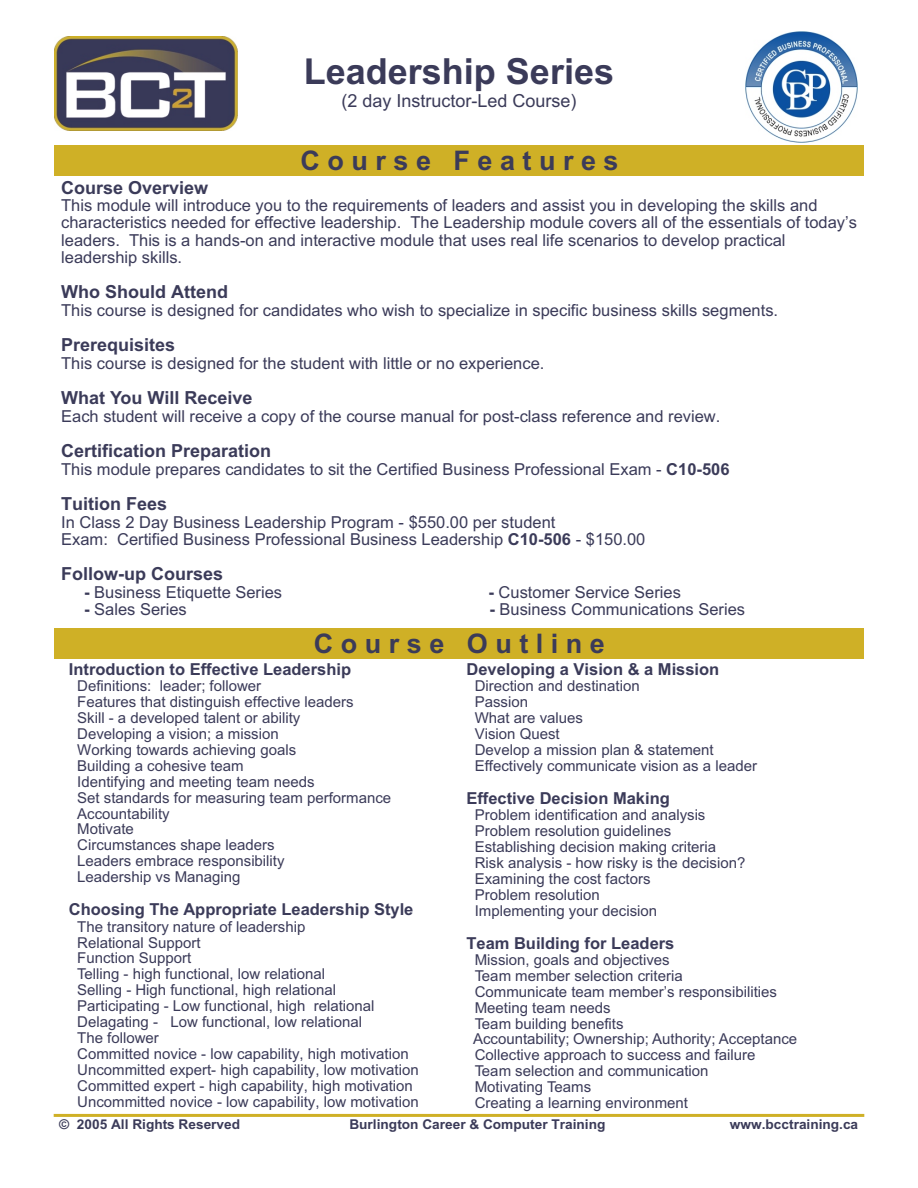
<style>
.page{position:relative;width:918px;height:1188px;background:#fff}
.page>*{position:absolute;margin:0;border:0;box-sizing:border-box;transform-origin:0 0}
.t1{font:700 36px "Arial";color:#3b3b59}
.t2{font:700 27px "Arial";color:#3b3b59}
.t3{font:700 18px "Arial";color:#3b3b59}
.t4{font:18px "Arial";color:#3b3b59}
.t5{font:16.5px/17.1px "Arial";color:#3b3b59}
.t6{font:700 16.5px "Arial";color:#3b3b59}
.t7{font:15px/15.9px "Arial";color:#3b3b59}
.t8{font:700 13.5px "Arial";color:#3b3b59}
.s1{font-weight:700}
</style>
<div class="page">
<div style="left:54px;top:146px;width:810px;height:30px;background:#cfb026"></div>
<div style="left:54px;top:628px;width:810px;height:31px;background:#cfb026"></div>
<img style="left:746px;top:32px;width:111px;height:111px">
<hr style="left:54px;top:1114px;width:810px;height:3px;background:#cfb026">
<img style="left:54px;top:37px;width:184px;height:93px">
<h1 class="t1" style="left:304px;top:57px;width:312px">Leadership Series</h1>
<p class="t4" style="left:341px;top:94px;width:237px">(2 day Instructor-Led Course)</p>
<h2 class="t2" style="left:301px;top:150px;width:320px">C o u r s e F e a t u r e s</h2>
<p class="t3" style="left:61px;top:181px;width:149px">Course Overview</p>
<p class="t5" style="left:61px;top:198px;width:797px">This module will introduce you to the requirements of leaders and assist you in developing the skills and characteristics needed for effective leadership. The Leadership module covers all of the essentials of today’s leaders. This is a hands-on and interactive module that uses real life scenarios to develop practical leadership skills.</p>
<p class="t3" style="left:61px;top:285px;width:168px">Who Should Attend</p>
<p class="t5" style="left:61px;top:303px;width:718px">This course is designed for candidates who wish to specialize in specific business skills segments.</p>
<p class="t3" style="left:61px;top:338px;width:116px">Prerequisites</p>
<p class="t5" style="left:61px;top:356px;width:485px">This course is designed for the student with little or no experience.</p>
<p class="t3" style="left:61px;top:391px;width:193px">What You Will Receive</p>
<p class="t5" style="left:61px;top:409px;width:661px">Each student will receive a copy of the course manual for post-class reference and review.</p>
<p class="t3" style="left:61px;top:444px;width:212px">Certification Preparation</p>
<p class="t5" style="left:61px;top:462px;width:670px">This module prepares candidates to sit the Certified Business Professional Exam - <span class="s1">C10-506</span></p>
<p class="t3" style="left:61px;top:497px;width:108px">Tuition Fees</p>
<p class="t5" style="left:61px;top:515px;width:586px">In Class 2 Day Business Leadership Program - $550.00 per student<br>Exam: Certified Business Professional Business Leadership <span class="s1">C10-506</span> - $150.00</p>
<p class="t3" style="left:61px;top:567px;width:164px">Follow-up Courses</p>
<p class="t5" style="left:84px;top:585px;width:200px"><span class="s1">-</span> Business Etiquette Series</p>
<p class="t5" style="left:489px;top:585px;width:194px"><span class="s1">-</span> Customer Service Series</p>
<p class="t5" style="left:84px;top:602px;width:104px"><span class="s1">-</span> Sales Series</p>
<p class="t5" style="left:489px;top:602px;width:257px"><span class="s1">-</span> Business Communications Series</p>
<h2 class="t2" style="left:314px;top:634px;width:292px">C o u r s e O u t l i n e</h2>
<p class="t6" style="left:69px;top:663px;width:284px">Introduction to Effective Leadership</p>
<p class="t7" style="left:77px;top:679px;width:316px">Definitions: leader; follower<br>Features that distinguish effective leaders<br>Skill - a developed talent or ability<br>Developing a vision; a mission<br>Working towards achieving goals<br>Building a cohesive team<br>Identifying and meeting team needs<br>Set standards for measuring team performance<br>Accountability<br>Motivate<br>Circumstances shape leaders<br>Leaders embrace responsibility<br>Leadership vs Managing</p>
<p class="t6" style="left:69px;top:903px;width:346px">Choosing The Appropriate Leadership Style</p>
<p class="t7" style="left:77px;top:920px;width:343px">The transitory nature of leadership<br>Relational Support<br>Function Support<br>Telling - high functional, low relational<br>Selling - High functional, high relational Participating - Low functional, high relational Delagating - Low functional, low relational<br>The follower<br>Committed novice - low capability, high motivation Uncommitted expert- high capability, low motivation Committed expert - high capability, high motivation Uncommitted novice - low capability, low motivation</p>
<p class="t6" style="left:466px;top:663px;width:254px">Developing a Vision &amp; a Mission</p>
<p class="t7" style="left:475px;top:679px;width:284px">Direction and destination<br>Passion<br>What are values<br>Vision Quest<br>Develop a mission plan &amp; statement<br>Effectively communicate vision as a leader</p>
<p class="t6" style="left:466px;top:792px;width:205px">Effective Decision Making</p>
<p class="t7" style="left:475px;top:808px;width:272px">Problem identification and analysis<br>Problem resolution guidelines<br>Establishing decision making criteria<br>Risk analysis - how risky is the decision?<br>Examining the cost factors<br>Problem resolution<br>Implementing your decision</p>
<p class="t6" style="left:466px;top:937px;width:210px">Team Building for Leaders</p>
<p class="t7" style="left:473px;top:953px;width:326px">Mission, goals and objectives<br>Team member selection criteria<br>Communicate team member’s responsibilities Meeting team needs<br>Team building benefits<br>Accountability; Ownership; Authority; Acceptance Collective approach to success and failure<br>Team selection and communication<br>Motivating Teams<br>Creating a learning environment</p>
<p class="t8" style="left:59px;top:1119px;width:182px">© 2005 All Rights Reserved</p>
<p class="t8" style="left:349px;top:1119px;width:257px">Burlington Career &amp; Computer Training</p>
<p class="t8" style="left:730px;top:1119px;width:130px">www.bcctraining.ca</p>
</div>
